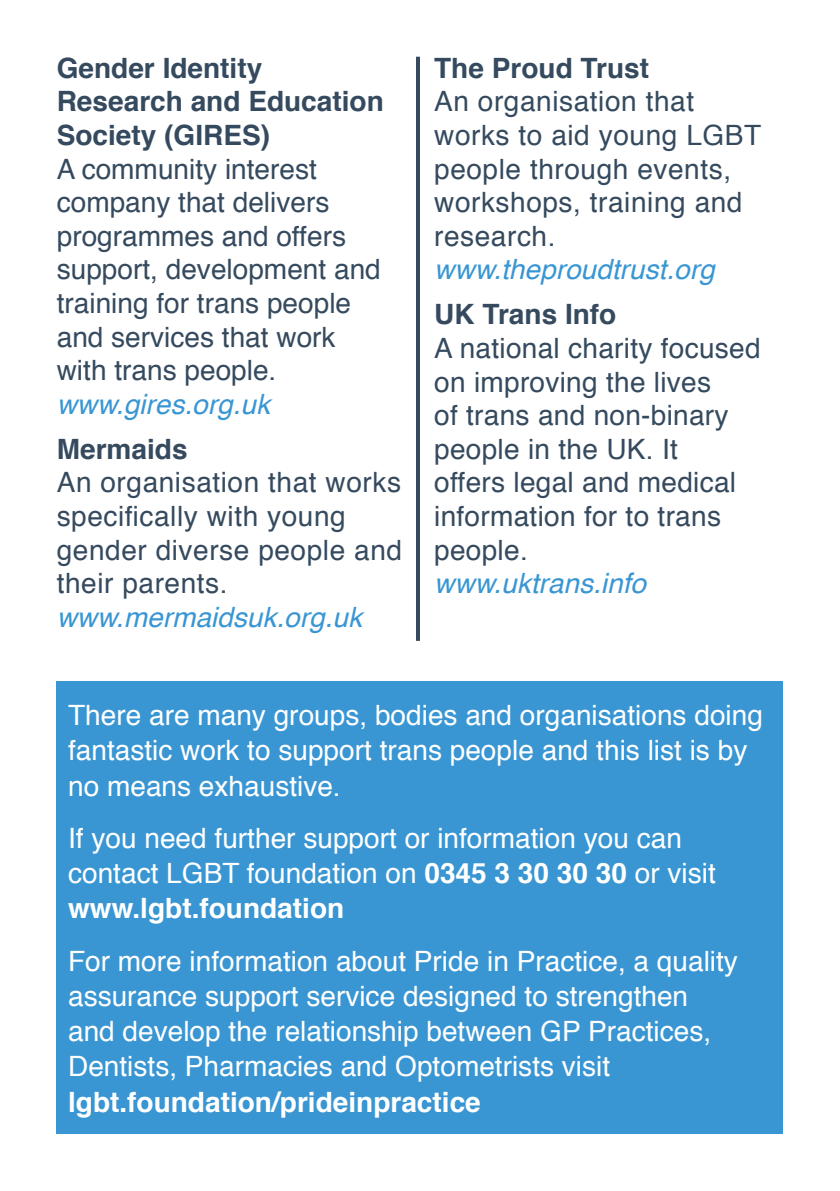
<style>
.page{position:relative;width:840px;height:1191px;background:#fff}
.page>*{position:absolute;margin:0;border:0;box-sizing:border-box;transform-origin:0 0}
.t1{font:28px/33.6px "Helvetica";letter-spacing:.01em;color:#354a5e}
.t2{font:28px/35.2px "Helvetica";color:#fff}
.t3{font:700 28px/33.6px "Helvetica";color:#354a5e}
.t4{font:italic 28px "Helvetica";color:#3996d3}
.t5{font:700 28px "Helvetica";color:#fff}
.s1{font-weight:700}
</style>
<div class="page">
<hr style="left:416px;top:57px;width:4px;height:584px;background:#354a5e">
<div style="left:57px;top:681px;width:725px;height:453px;background:#3996d3"></div>
<p class="t3" style="left:57px;top:51px;width:328px">Gender Identity<br>Research and Education<br>Society (GIRES)</p>
<p class="t1" style="left:57px;top:153px;width:325px">A community interest company that delivers programmes and offers support, development and training for trans people and services that work with trans people.</p>
<p class="t4" style="left:57px;top:382px;width:215px">www.gires.org.uk</p>
<p class="t3" style="left:57px;top:432px;width:132px">Mermaids</p>
<p class="t1" style="left:57px;top:466px;width:346px">An organisation that works specifically with young gender diverse people and their parents.</p>
<p class="t4" style="left:57px;top:595px;width:306px">www.mermaidsuk.org.uk</p>
<p class="t3" style="left:434px;top:51px;width:216px">The Proud Trust</p>
<p class="t1" style="left:434px;top:86px;width:328px">An organisation that works to aid young LGBT people through events, workshops, training and research.</p>
<p class="t4" style="left:434px;top:247px;width:282px">www.theproudtrust.org</p>
<p class="t3" style="left:434px;top:298px;width:184px">UK Trans Info</p>
<p class="t1" style="left:434px;top:332px;width:328px">A national charity focused on improving the lives<br>of trans and non-binary people in the UK. It<br>offers legal and medical information for to trans people.</p>
<p class="t4" style="left:434px;top:561px;width:213px">www.uktrans.info</p>
<p class="t2" style="left:68px;top:698px;width:696px">There are many groups, bodies and organisations doing fantastic work to support trans people and this list is by no means exhaustive.</p>
<p class="t2" style="left:68px;top:821px;width:649px">If you need further support or information you can contact LGBT foundation on <span class="s1">0345 3 30 30 30</span> or visit <span class="s1">www.lgbt.foundation</span></p>
<p class="t2" style="left:68px;top:944px;width:671px">For more information about Pride in Practice, a quality assurance support service designed to strengthen and develop the relationship between GP Practices, Dentists, Pharmacies and Optometrists visit</p>
<p class="t5" style="left:68px;top:1079px;width:414px">lgbt.foundation/prideinpractice</p>
</div>
